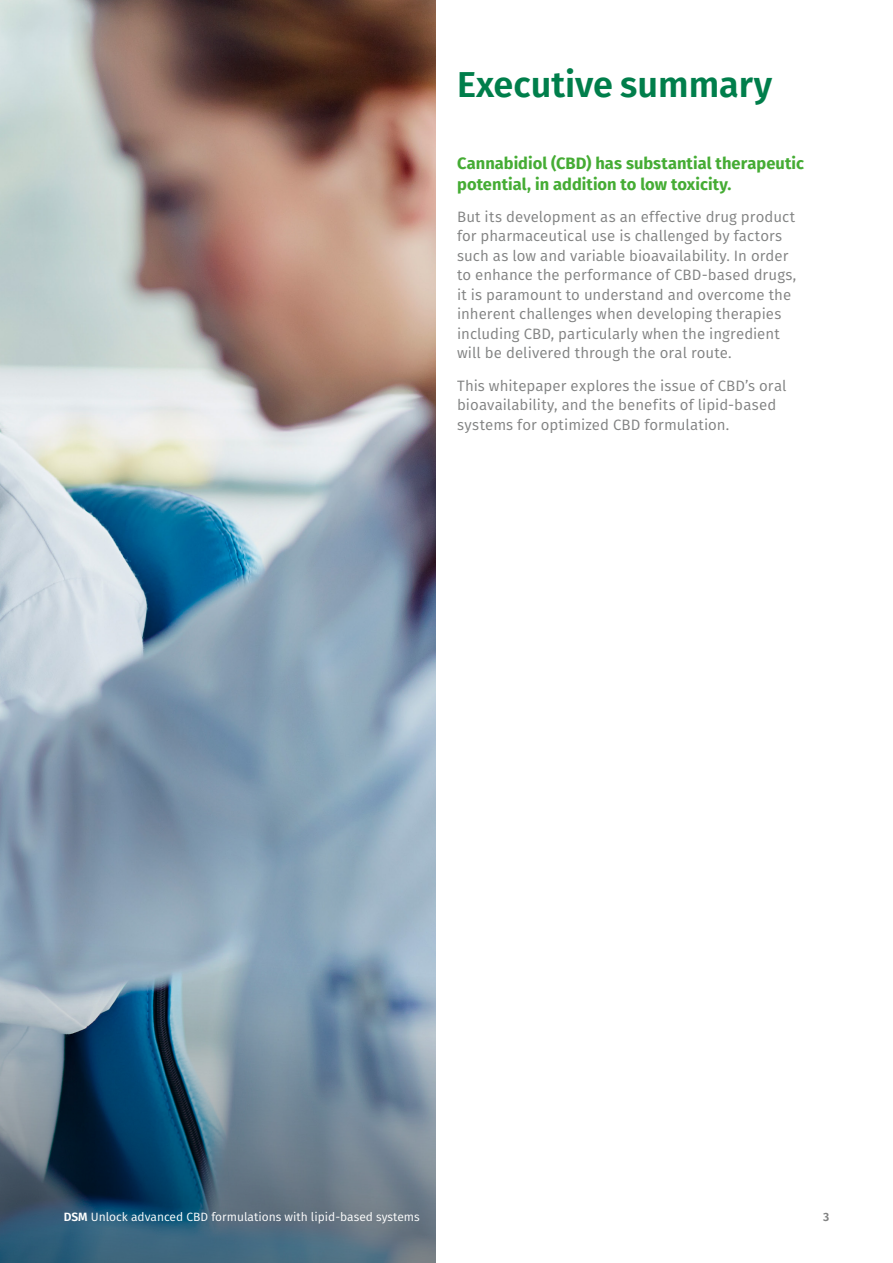
<style>
.page{position:relative;width:893px;height:1263px;background:#fff}
.page>*{position:absolute;margin:0;border:0;box-sizing:border-box;transform-origin:0 0}
.t1{font:600 36px "Fira Sans";color:#007e4b}
.t2{font:700 16.5px/21px "Fira Sans";letter-spacing:.005em;color:#45ac34}
.t3{font:15px/19.5px "Fira Sans";letter-spacing:.005em;color:#818282}
.t4{font:12px "Fira Sans";color:#fff}
.t5{font:600 12px "Fira Sans";color:#818282}
.s1{font-weight:600}
</style>
<div class="page">
<img style="left:0;top:0;width:435px;height:784px">
<svg style="left:0;top:784px;width:436px;height:479px;background:#6c879b"></svg>
<h1 class="t1" style="left:457px;top:60px;width:317px">Executive summary</h1>
<p class="t2" style="left:457px;top:151px;width:348px">Cannabidiol (CBD) has substantial therapeutic potential, in addition to low toxicity.</p>
<p class="t3" style="left:457px;top:207px;width:341px">But its development as an effective drug product for pharmaceutical use is challenged by factors such as low and variable bioavailability. In order to enhance the performance of CBD-based drugs, it is paramount to understand and overcome the inherent challenges when developing therapies including CBD, particularly when the ingredient will be delivered through the oral route.</p>
<p class="t3" style="left:457px;top:376px;width:331px">This whitepaper explores the issue of CBD’s oral bioavailability, and the benefits of lipid-based systems for optimized CBD formulation.</p>
<p class="t4" style="left:64px;top:1208px;width:357px"><span class="s1">DSM</span> Unlock advanced CBD formulations with lipid-based systems</p>
<p class="t5" style="left:823px;top:1208px;width:8px">3</p>
</div>
